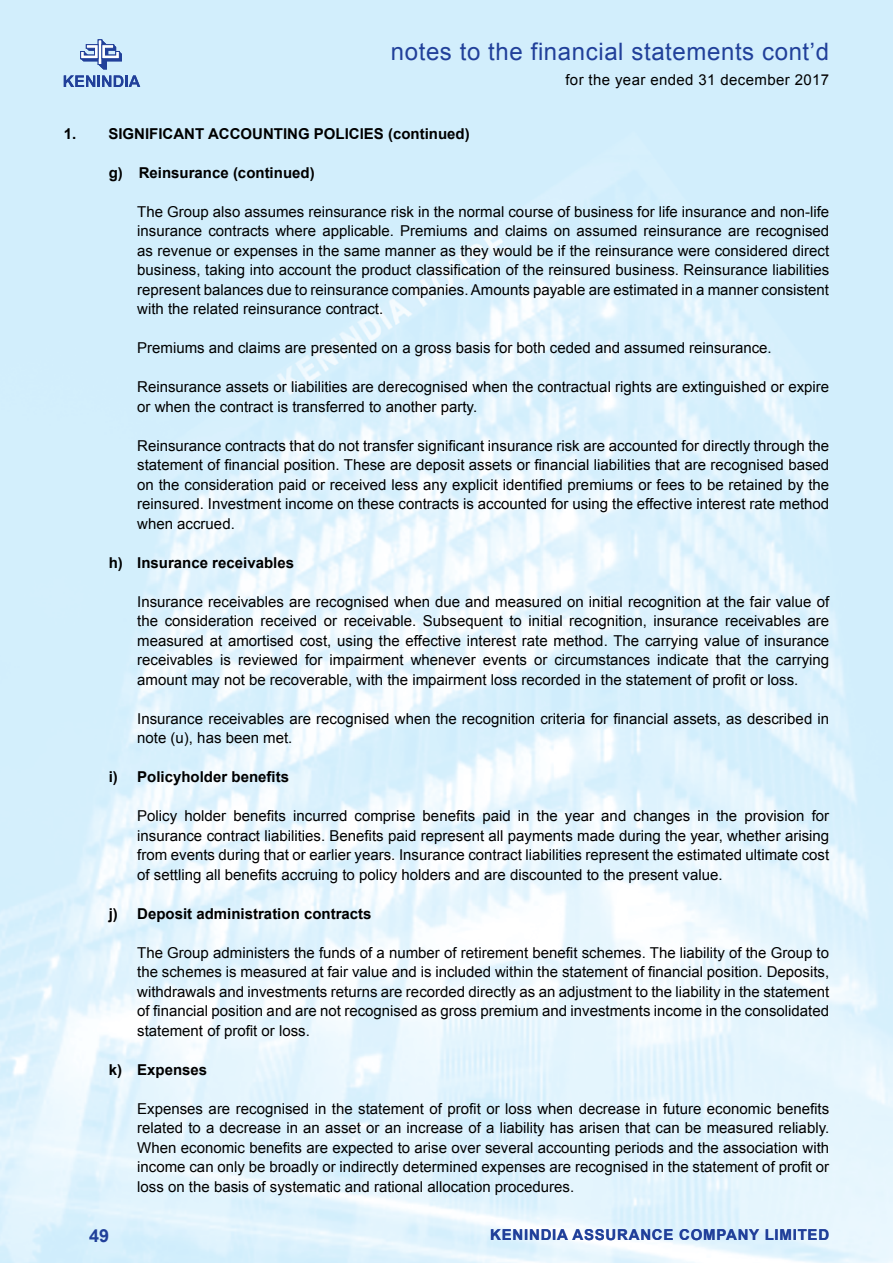
<style>
.page{position:relative;width:893px;height:1263px;background:#fff}
.page>*{position:absolute;margin:0;border:0;box-sizing:border-box;transform-origin:0 0}
.t1{font:24px "Arial";letter-spacing:.025em;color:#21409a}
.t2{font:700 18px "Arial";color:#21409a}
.t3{font:15px/19.5px "Arial";color:#000;text-align:justify}
.t4{font:700 15px "Arial";color:#000}
.t5{font:700 15px "Arial";letter-spacing:.05em;color:#21409a}
.t6{font:15px "Arial";letter-spacing:.025em;color:#000}
</style>
<div class="page">
<img style="left:0;top:0;width:893px;height:1263px">
<svg style="left:80px;top:40px;width:42px;height:29px"></svg>
<svg style="left:64px;top:75px;width:76px;height:12px"></svg>
<h1 class="t1" style="left:391px;top:36px;width:440px">notes to the financial statements cont’d</h1>
<p class="t6" style="left:565px;top:70px;width:265px">for the year ended 31 december 2017</p>
<p class="t4" style="left:64px;top:124px;width:407px">1. SIGNIFICANT ACCOUNTING POLICIES (continued)</p>
<p class="t4" style="left:109px;top:163px;width:207px">g) Reinsurance (continued)</p>
<p class="t3" style="left:137px;top:202px;width:693px">The Group also assumes reinsurance risk in the normal course of business for life insurance and non-life insurance contracts where applicable. Premiums and claims on assumed reinsurance are recognised as revenue or expenses in the same manner as they would be if the reinsurance were considered direct business, taking into account the product classification of the reinsured business. Reinsurance liabilities represent balances due to reinsurance companies. Amounts payable are estimated in a manner consistent with the related reinsurance contract.</p>
<p class="t3" style="left:137px;top:338px;width:636px">Premiums and claims are presented on a gross basis for both ceded and assumed reinsurance.</p>
<p class="t3" style="left:137px;top:377px;width:693px">Reinsurance assets or liabilities are derecognised when the contractual rights are extinguished or expire or when the contract is transferred to another party.</p>
<p class="t3" style="left:137px;top:436px;width:693px">Reinsurance contracts that do not transfer significant insurance risk are accounted for directly through the statement of financial position. These are deposit assets or financial liabilities that are recognised based on the consideration paid or received less any explicit identified premiums or fees to be retained by the reinsured. Investment income on these contracts is accounted for using the effective interest rate method when accrued.</p>
<p class="t4" style="left:109px;top:553px;width:187px">h) Insurance receivables</p>
<p class="t3" style="left:137px;top:592px;width:693px">Insurance receivables are recognised when due and measured on initial recognition at the fair value of the consideration received or receivable. Subsequent to initial recognition, insurance receivables are measured at amortised cost, using the effective interest rate method. The carrying value of insurance receivables is reviewed for impairment whenever events or circumstances indicate that the carrying amount may not be recoverable, with the impairment loss recorded in the statement of profit or loss.</p>
<p class="t3" style="left:137px;top:709px;width:693px">Insurance receivables are recognised when the recognition criteria for financial assets, as described in note (u), has been met.</p>
<p class="t4" style="left:109px;top:767px;width:182px">i) Policyholder benefits</p>
<p class="t3" style="left:137px;top:806px;width:693px">Policy holder benefits incurred comprise benefits paid in the year and changes in the provision for insurance contract liabilities. Benefits paid represent all payments made during the year, whether arising from events during that or earlier years. Insurance contract liabilities represent the estimated ultimate cost of settling all benefits accruing to policy holders and are discounted to the present value.</p>
<p class="t4" style="left:109px;top:904px;width:264px">j) Deposit administration contracts</p>
<p class="t3" style="left:137px;top:943px;width:693px">The Group administers the funds of a number of retirement benefit schemes. The liability of the Group to the schemes is measured at fair value and is included within the statement of financial position. Deposits, withdrawals and investments returns are recorded directly as an adjustment to the liability in the statement of financial position and are not recognised as gross premium and investments income in the consolidated statement of profit or loss.</p>
<p class="t4" style="left:109px;top:1060px;width:100px">k) Expenses</p>
<p class="t3" style="left:137px;top:1099px;width:693px">Expenses are recognised in the statement of profit or loss when decrease in future economic benefits related to a decrease in an asset or an increase of a liability has arisen that can be measured reliably.<br>When economic benefits are expected to arise over several accounting periods and the association with income can only be broadly or indirectly determined expenses are recognised in the statement of profit or loss on the basis of systematic and rational allocation procedures.</p>
<p class="t2" style="left:89px;top:1223px;width:22px">49</p>
<p class="t5" style="left:490px;top:1225px;width:340px">KENINDIA ASSURANCE COMPANY LIMITED</p>
</div>
